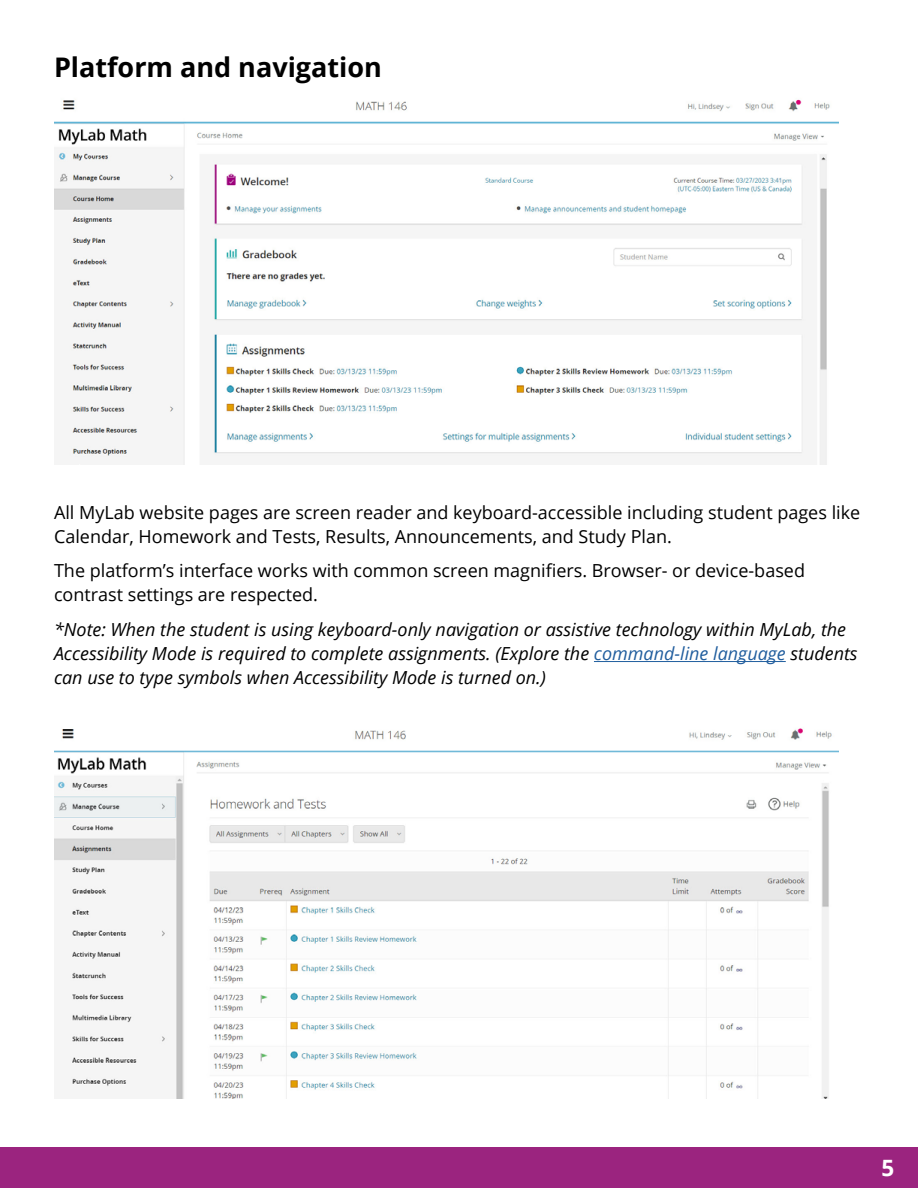
<style>
.page{position:relative;width:918px;height:1188px;background:#fff}
.page>*{position:absolute;margin:0;border:0;box-sizing:border-box;transform-origin:0 0}
.t1{font:700 27px "Open Sans";color:#000}
.t2{font:700 22.5px "Open Sans";color:#fff}
.t3{font:18px/24px "Open Sans";color:#000}
.t4{font:italic 18px/24px "Open Sans";color:#000}
.s1{color:#215e9e}
</style>
<div class="page">
<img style="left:54px;top:99px;width:784px;height:365px">
<hr style="left:594px;top:661px;width:192px;height:1px;background:#215e9e">
<img style="left:54px;top:728px;width:784px;height:370px">
<div style="left:0;top:1148px;width:918px;height:40px;background:#9b247f"></div>
<h1 class="t1" style="left:54px;top:48px;width:329px">Platform and navigation</h1>
<p class="t3" style="left:54px;top:500px;width:808px">All MyLab website pages are screen reader and keyboard-accessible including student pages like<br>Calendar, Homework and Tests, Results, Announcements, and Study Plan.</p>
<p class="t3" style="left:54px;top:558px;width:753px">The platform’s interface works with common screen magnifiers. Browser- or device-based contrast settings are respected.</p>
<p class="t4" style="left:54px;top:617px;width:805px">*Note: When the student is using keyboard-only navigation or assistive technology within MyLab, the<br>Accessibility Mode is required to complete assignments. (Explore the <span class="s1">command-line language</span> students can use to type symbols when Accessibility Mode is turned on.)</p>
<p class="t2" style="left:882px;top:1152px;width:14px">5</p>
</div>
